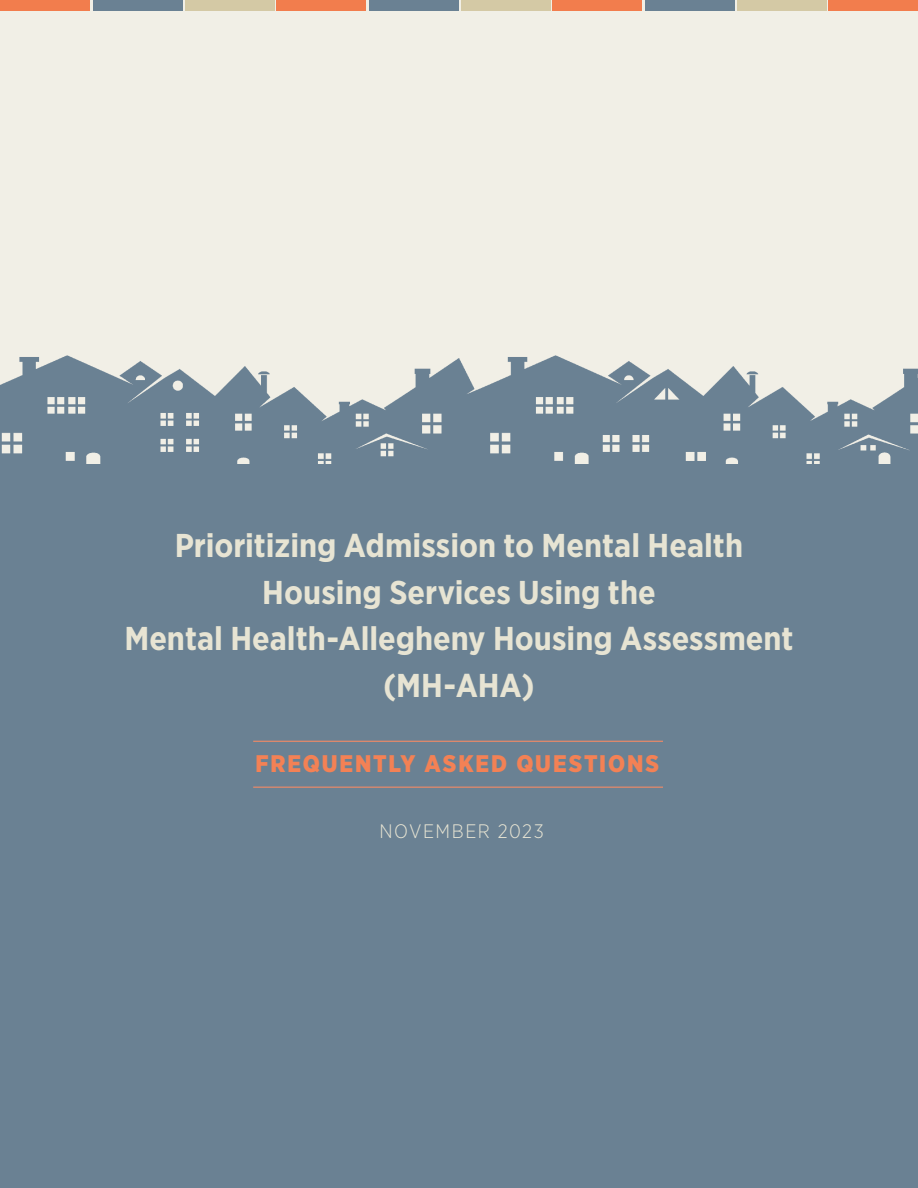
<style>
.page{position:relative;width:918px;height:1188px;background:#f1efe6}
.page>*{position:absolute;margin:0;border:0;box-sizing:border-box;transform-origin:0 0}
.t1{font:700 33px/46.5px "Gotham Narrow";color:#e7e4d3;text-align:center}
.t2{font:900 24px "Gotham Narrow";letter-spacing:.075em;color:#f38155}
.t3{font:300 19.5px "Gotham Narrow";letter-spacing:.075em;color:#e7e4d3}
</style>
<div class="page">
<img style="left:0;top:355px;width:918px;height:115px">
<div style="left:1px;top:464px;width:917px;height:724px;background:#6a8193"></div>
<div style="left:1px;top:0;width:89px;height:11px;background:#f27d4d"></div>
<div style="left:277px;top:0;width:89px;height:11px;background:#f27d4d"></div>
<div style="left:93px;top:0;width:90px;height:11px;background:#6a8193"></div>
<div style="left:369px;top:0;width:90px;height:11px;background:#6a8193"></div>
<div style="left:185px;top:0;width:90px;height:11px;background:#d4c9a5"></div>
<div style="left:461px;top:0;width:90px;height:11px;background:#d4c9a5"></div>
<div style="left:552px;top:0;width:90px;height:11px;background:#f27d4d"></div>
<div style="left:828px;top:0;width:90px;height:11px;background:#f27d4d"></div>
<div style="left:645px;top:0;width:89px;height:11px;background:#6a8193"></div>
<div style="left:737px;top:0;width:89px;height:11px;background:#d4c9a5"></div>
<hr style="left:253px;top:741px;width:410px;height:1px;background:#f38a65">
<hr style="left:253px;top:787px;width:410px;height:1px;background:#f38a65">
<p class="t1" style="left:124px;top:522px;width:671px">Prioritizing Admission to Mental Health<br>Housing Services Using the<br>Mental Health-Allegheny Housing Assessment (MH-AHA)</p>
<p class="t2" style="left:255px;top:748px;width:405px">FREQUENTLY ASKED QUESTIONS</p>
<p class="t3" style="left:379px;top:820px;width:166px">NOVEMBER 2023</p>
</div>
